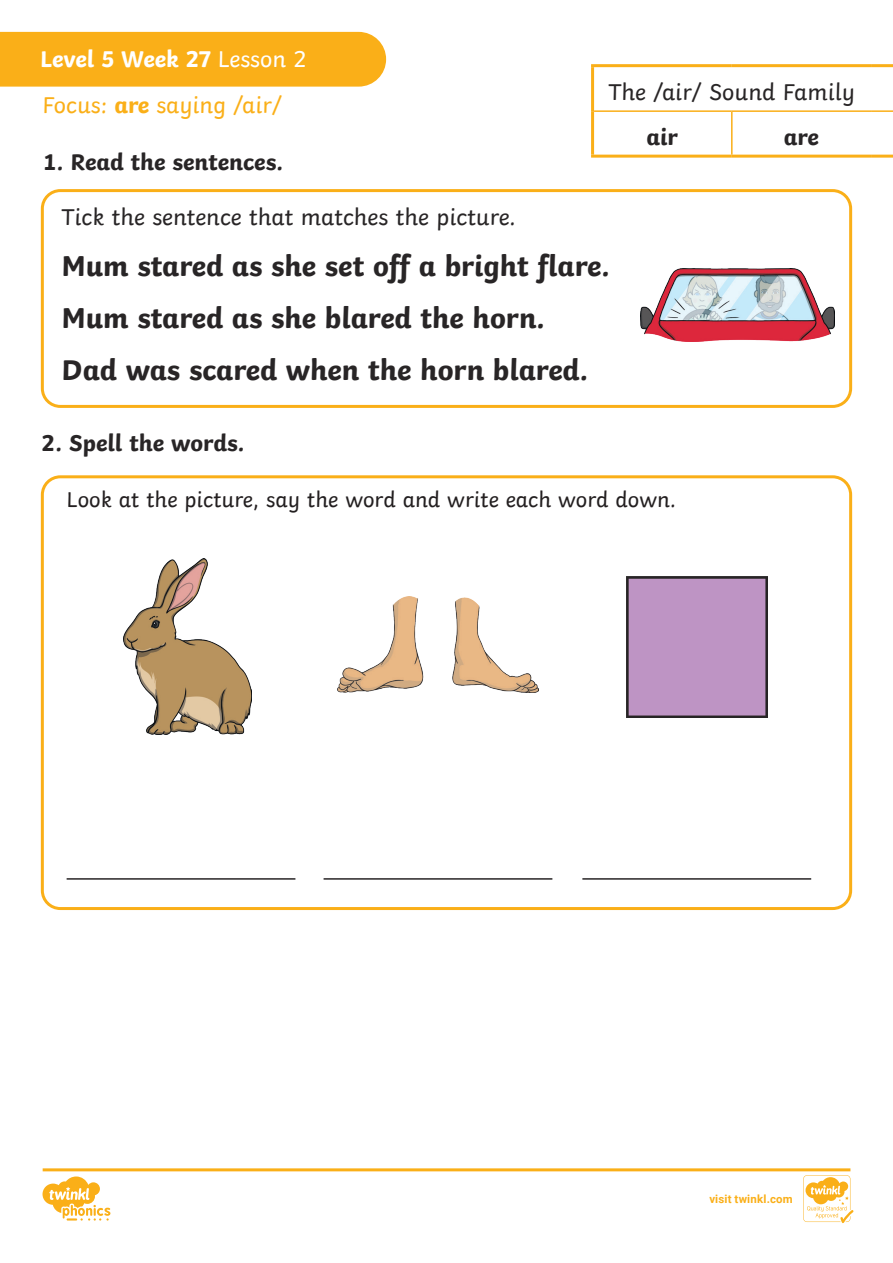
<style>
.page{position:relative;width:893px;height:1263px;background:#fff}
.page>*{position:absolute;margin:0;border:0;box-sizing:border-box;transform-origin:0 0}
.KS1_Body_Copy{font:700 30px "Twinkl";color:#282526}
.KS1_Body_Copy-2{font:24px "Twinkl";color:#282526}
.KS1_Body_Copy-3{font:700 24px "Twinkl";color:#282526}
.t1{font:24px "Twinkl";color:#faaf18}
.t2{font:700 24px "Twinkl";color:#fff}
.t3{font:22.5px "Twinkl";color:#231f20}
.t4{font:700 11.4px "Roboto";letter-spacing:.02em;color:#faaf18}
.s1{font-weight:400}
.s2{font-weight:700}
</style>
<div class="page">
<svg style="left:43px;top:1168px;width:810px;height:55px"></svg>
<div style="left:41px;top:189px;width:811px;height:219px;border:3px solid #faaf18;border-radius:18px"></div>
<div style="left:41px;top:475px;width:811px;height:435px;border:3px solid #faaf18;border-radius:18px"></div>
<hr style="left:324px;top:878px;width:228px;height:2px;background:#282526">
<hr style="left:67px;top:878px;width:228px;height:2px;background:#282526">
<hr style="left:582px;top:878px;width:229px;height:2px;background:#282526">
<img style="left:641px;top:269px;width:193px;height:72px">
<img style="left:123px;top:559px;width:129px;height:175px">
<img style="left:338px;top:597px;width:200px;height:96px">
<div style="left:626px;top:576px;width:141px;height:141px;background:#be94c4"></div>
<div style="left:0;top:32px;width:386px;height:55px;background:#faaf18"></div>
<hr style="left:594px;top:110px;width:138px;height:2px;background:#faaf18">
<hr style="left:732px;top:110px;width:139px;height:2px;background:#faaf18">
<hr style="left:731px;top:112px;width:2px;height:43px;background:#faaf18">
<hr style="left:871px;top:110px;width:22px;height:2px;background:#faaf18">
<hr style="left:591px;top:64px;width:141px;height:3px;background:#faaf18">
<hr style="left:591px;top:67px;width:3px;height:44px;background:#faaf18">
<hr style="left:732px;top:64px;width:139px;height:3px;background:#faaf18">
<hr style="left:871px;top:64px;width:22px;height:3px;background:#faaf18">
<hr style="left:591px;top:111px;width:3px;height:44px;background:#faaf18">
<hr style="left:591px;top:155px;width:141px;height:3px;background:#faaf18">
<hr style="left:732px;top:155px;width:139px;height:3px;background:#faaf18">
<hr style="left:871px;top:155px;width:22px;height:3px;background:#faaf18">
<p class="t2" style="left:40px;top:40px;width:268px">Level 5 Week 27 <span class="s1">Lesson 2</span></p>
<p class="t1" style="left:43px;top:86px;width:241px">Focus: <span class="s2">are</span> saying /air/</p>
<p class="KS1_Body_Copy-3" style="left:43px;top:142px;width:242px">1. Read the sentences.</p>
<p class="KS1_Body_Copy-2" style="left:608px;top:73px;width:248px">The /air/ Sound Family</p>
<p class="KS1_Body_Copy-3" style="left:646px;top:117px;width:33px">air</p>
<p class="KS1_Body_Copy-3" style="left:784px;top:117px;width:37px">are</p>
<p class="KS1_Body_Copy-2" style="left:62px;top:198px;width:456px">Tick the sentence that matches the picture.</p>
<p class="KS1_Body_Copy" style="left:62px;top:241px;width:550px">Mum stared as she set off a bright flare.</p>
<p class="KS1_Body_Copy" style="left:62px;top:293px;width:485px">Mum stared as she blared the horn.</p>
<p class="KS1_Body_Copy" style="left:62px;top:345px;width:528px">Dad was scared when the horn blared.</p>
<p class="KS1_Body_Copy-3" style="left:41px;top:423px;width:205px">2. Spell the words.</p>
<p class="t3" style="left:67px;top:482px;width:611px">Look at the picture, say the word and write each word down.</p>
<p class="t4" style="left:709px;top:1191px;width:85px">visit twinkl.com</p>
</div>
